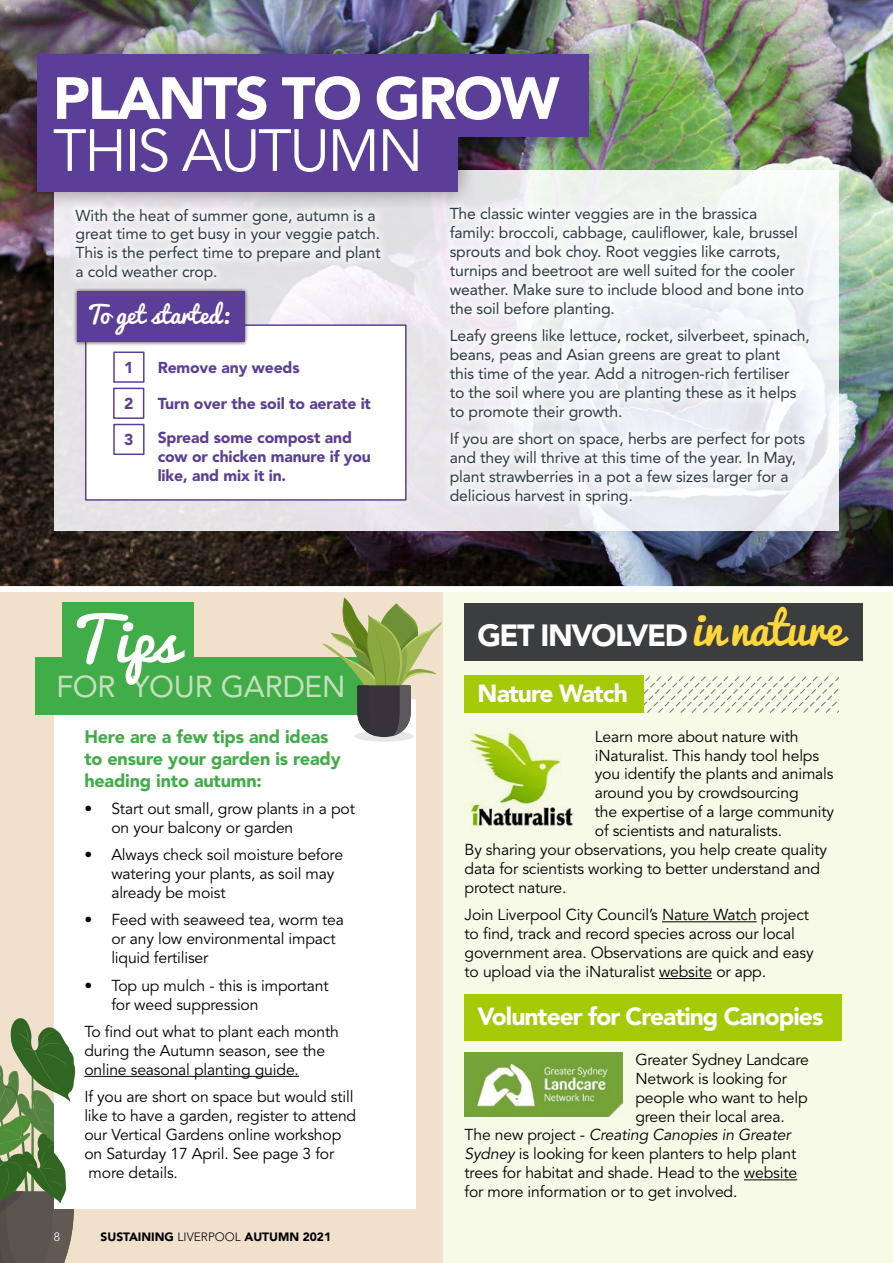
<style>
.page{position:relative;width:893px;height:1263px;background:#fff}
.page>*{position:absolute;margin:0;border:0;box-sizing:border-box;transform-origin:0 0}
.t1{font:900 58.8px "Avenir LT Std";letter-spacing:-.04em;color:#fff}
.t2{font:58.8px "Avenir LT Std";letter-spacing:-.04em;color:#fff}
.t3{font:58.8px "Pacifico";color:#fff}
.t4{font:900 30.45px "Avenir LT Std";letter-spacing:-.05em;color:#fff}
.t5{font:30px "Avenir LT Std";letter-spacing:-.01em;color:#c7dfbf}
.t6{font:900 24.6px "Avenir LT Std";letter-spacing:-.04em;color:#fff}
.t7{font:24px "Pacifico";letter-spacing:-.01em;color:#fff}
.t8{font:900 18px/21.6px "Avenir LT Std";letter-spacing:-.01em;color:#41ad49}
.t9{font:15.75px/18.9px "Avenir LT Std";letter-spacing:-.01em;color:#000}
.t10{font:15.75px/18.9px "Avenir LT Std";letter-spacing:-.01em;color:#2e3b42}
.t11{font:900 15.75px/33.9px "Avenir LT Std";letter-spacing:-.01em;color:#5b3e98}
.t12{font:italic 15.75px "Avenir LT Std";letter-spacing:-.01em;color:#000}
.t13{font:900 12px "Avenir LT Std";color:#000}
.t14{font:300 12px "Avenir LT Std";color:#fff}
.s1{font-weight:300}
.s2{font-family:"Pacifico";font-weight:400;font-size:45px;color:#fed73b}
.s3{font-style:normal}
.s4{font-style:italic}
</style>
<div class="page">
<div style="left:442px;top:586px;width:451px;height:677px;background:#f6fae6"></div>
<img style="left:0;top:0;width:893px;height:587px">
<div style="left:0;top:587px;width:442px;height:676px;background:#f0e0cc"></div>
<hr style="left:662px;top:921px;width:95px;height:1px;background:#000">
<hr style="left:659px;top:978px;width:53px;height:1px;background:#000">
<hr style="left:744px;top:1179px;width:53px;height:1px;background:#000">
<svg style="left:54px;top:170px;width:785px;height:360px;fill:#e9e6ea"></svg>
<div style="left:18px;top:35px;width:589px;height:176px;background:#000;opacity:.4"></div>
<div style="left:37px;top:54px;width:551px;height:83px;background:#5b3e98"></div>
<div style="left:37px;top:109px;width:421px;height:83px;background:#5b3e98"></div>
<div style="left:66px;top:199px;width:324px;height:92px;background:#fff;opacity:.75"></div>
<div style="left:440px;top:198px;width:378px;height:316px;background:#fff;opacity:.75"></div>
<div style="left:85px;top:324px;width:322px;height:177px;background:#fff;border:2px solid #5b3e98"></div>
<div style="left:73px;top:288px;width:176px;height:58px;background:#000;opacity:.75"></div>
<div style="left:77px;top:292px;width:167px;height:50px;background:#5b3e98"></div>
<img style="left:465px;top:731px;width:108px;height:96px">
<img style="left:465px;top:1053px;width:158px;height:64px">
<div style="left:465px;top:603px;width:398px;height:58px;background:#3c3d3f"></div>
<div style="left:54px;top:699px;width:362px;height:510px;background:#fff"></div>
<hr style="left:84px;top:1076px;width:215px;height:1px;background:#000">
<div style="left:62px;top:602px;width:131px;height:81px;background:#41ad49"></div>
<div style="left:35px;top:657px;width:332px;height:57px;background:#41ad49"></div>
<svg style="left:0;top:1018px;width:146px;height:245px"></svg>
<svg style="left:322px;top:597px;width:120px;height:145px"></svg>
<svg style="left:644px;top:676px;width:195px;height:36px"></svg>
<div style="left:465px;top:994px;width:377px;height:47px;background:#a5ca08"></div>
<div style="left:465px;top:675px;width:179px;height:37px;background:#a5ca08"></div>
<div style="left:113px;top:351px;width:32px;height:32px;background:#fff;border:2px solid #5b3e98"></div>
<div style="left:113px;top:388px;width:31px;height:31px;background:#fff;border:2px solid #5b3e98"></div>
<div style="left:113px;top:424px;width:32px;height:31px;background:#fff;border:2px solid #5b3e98"></div>
<div style="left:0;top:586px;width:892px;height:6px;background:#fff"></div>
<h1 class="t1" style="left:53px;top:63px;width:508px">PLANTS TO GROW</h1>
<h1 class="t2" style="left:53px;top:117px;width:372px">THIS AUTUMN</h1>
<p class="t10" style="left:76px;top:206px;width:306px">With the heat of summer gone, autumn is a great time to get busy in your veggie patch.<br>This is the perfect time to prepare and plant a cold weather crop.</p>
<p class="t10" style="left:450px;top:204px;width:356px">The classic winter veggies are in the brassica family: broccoli, cabbage, cauliflower, kale, brussel sprouts and bok choy. Root veggies like carrots, turnips and beetroot are well suited for the cooler weather. Make sure to include blood and bone into the soil before planting.</p>
<p class="t10" style="left:450px;top:326px;width:362px">Leafy greens like lettuce, rocket, silverbeet, spinach, beans, peas and Asian greens are great to plant<br>this time of the year. Add a nitrogen-rich fertiliser<br>to the soil where you are planting these as it helps to promote their growth.</p>
<p class="t10" style="left:450px;top:429px;width:357px">If you are short on space, herbs are perfect for pots and they will thrive at this time of the year. In May, plant strawberries in a pot a few sizes larger for a delicious harvest in spring.</p>
<h3 class="t7" style="left:87px;top:302px;width:144px">To get started:</h3>
<p class="t11" style="left:158px;top:351px;width:143px">Remove any weeds</p>
<p class="t11" style="left:124px;top:350px;width:11px">1</p>
<p class="t11" style="left:124px;top:386px;width:11px">2</p>
<p class="t11" style="left:124px;top:422px;width:11px">3</p>
<p class="t11" style="left:158px;top:387px;width:215px">Turn over the soil to aerate it<br>Spread some compost and</p>
<p class="t11" style="left:158px;top:447px;width:215px;line-height:18.9px">cow or chicken manure if you like, and mix it in.</p>
<h1 class="t3" style="left:71px;top:608px;width:109px">Tips</h1>
<h3 class="t5" style="left:56px;top:669px;width:290px">FOR YOUR GARDEN</h3>
<p class="t8" style="left:84px;top:726px;width:258px">Here are a few tips and ideas to ensure your garden is ready heading into autumn:</p>
<p class="t9" style="left:111px;top:799px;width:245px;text-indent:-27px">• Start out small, grow plants in a pot on your balcony or garden</p>
<p class="t9" style="left:111px;top:846px;width:233px;text-indent:-27px">• Always check soil moisture before watering your plants, as soil may already be moist</p>
<p class="t9" style="left:111px;top:911px;width:234px;text-indent:-27px">• Feed with seaweed tea, worm tea or any low environmental impact liquid fertiliser</p>
<p class="t9" style="left:111px;top:976px;width:219px;text-indent:-27px">• Top up mulch - this is important for weed suppression</p>
<p class="t9" style="left:84px;top:1022px;width:256px">To find out what to plant each month during the Autumn season, see the online seasonal planting guide.</p>
<p class="t9" style="left:84px;top:1088px;width:273px">If you are short on space but would still like to have a garden, register to attend our Vertical Gardens online workshop on Saturday 17 April. See page 3 for more details.</p>
<p class="t14" style="left:54px;top:1230px;width:8px">8</p>
<p class="t13" style="left:101px;top:1230px;width:232px">SUSTAINING <span class="s1">LIVERPOOL</span> AUTUMN 2021</p>
<h2 class="t4" style="left:477px;top:617px;width:367px">GET INVOLVED <span class="s2">in nature</span></h2>
<h3 class="t6" style="left:478px;top:678px;width:152px">Nature Watch</h3>
<p class="t9" style="left:595px;top:727px;width:205px">Learn more about nature with</p>
<p class="t9" style="left:595px;top:746px;width:226px">iNaturalist. This handy tool helps</p>
<p class="t9" style="left:595px;top:765px;width:240px">you identify the plants and animals</p>
<p class="t9" style="left:595px;top:784px;width:205px">around you by crowdsourcing</p>
<p class="t9" style="left:595px;top:803px;width:241px">the expertise of a large community</p>
<p class="t9" style="left:595px;top:822px;width:189px">of scientists and naturalists.</p>
<p class="t9" style="left:465px;top:840px;width:364px">By sharing your observations, you help create quality</p>
<p class="t9" style="left:465px;top:859px;width:357px">data for scientists working to better understand and</p>
<p class="t9" style="left:465px;top:878px;width:103px">protect nature.</p>
<p class="t9" style="left:465px;top:906px;width:351px">Join Liverpool City Council’s Nature Watch project to find, track and record species across our local government area. Observations are quick and easy to upload via the iNaturalist website or app.</p>
<h3 class="t6" style="left:477px;top:1002px;width:347px">Volunteer for Creating Canopies</h3>
<p class="t9" style="left:635px;top:1050px;width:175px">Greater Sydney Landcare</p>
<p class="t9" style="left:635px;top:1069px;width:153px">Network is looking for</p>
<p class="t9" style="left:635px;top:1088px;width:174px">people who want to help</p>
<p class="t9" style="left:635px;top:1107px;width:151px">green their local area.</p>
<p class="t12" style="left:465px;top:1126px;width:327px"><span class="s3">The new project -</span> Creating Canopies in Greater</p>
<p class="t9" style="left:465px;top:1145px;width:333px"><span class="s4">Sydney</span> is looking for keen planters to help plant</p>
<p class="t9" style="left:465px;top:1164px;width:334px">trees for habitat and shade. Head to the website</p>
<p class="t9" style="left:465px;top:1183px;width:274px">for more information or to get involved.</p>
</div>
